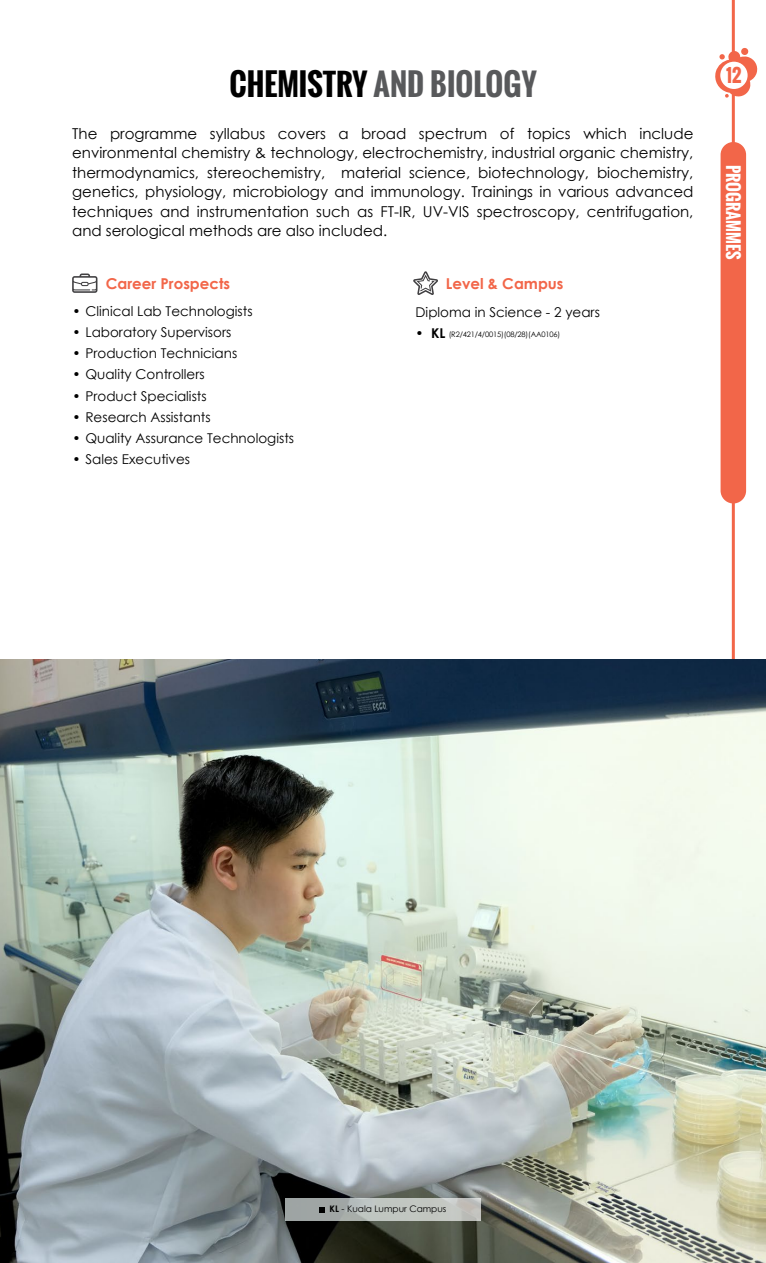
<style>
.page{position:relative;width:766px;height:1263px;background:#fff}
.page>*{position:absolute;margin:0;border:0;box-sizing:border-box;transform-origin:0 0}
.t1{font:700 30px "Oswald";color:#58595b}
.t2{font:700 18px "Oswald";color:#f26649}
.t3{font:700 16.5px "Oswald";color:#fff}
.t4{font:15px/19.5px "Century Gothic";color:#000;text-align:justify}
.t5{font:700 15px "Century Gothic";color:#f26649}
.t6{font:13.5px "Century Gothic";color:#000}
.t7{font:9px "Century Gothic";color:#000}
.t8{font:7.5px "Century Gothic";letter-spacing:-.02em;color:#000}
.s1{color:#000}
.s2{font-weight:700;font-size:13.5px}
.s3{font-weight:700}
</style>
<div class="page">
<svg style="left:715px;top:0;width:43px;height:659px"></svg>
<svg style="left:72px;top:273px;width:25px;height:20px"></svg>
<svg style="left:413px;top:271px;width:25px;height:24px"></svg>
<img style="left:0;top:659px;width:765px;height:604px">
<svg style="left:285px;top:1199px;width:195px;height:21px;background:#b5bab6"></svg>
<svg style="left:319px;top:1206px;width:6px;height:6px"></svg>
<h1 class="t1" style="left:229px;top:61px;width:308px"><span class="s1">CHEMISTRY</span> AND BIOLOGY</h1>
<p class="t4" style="left:72px;top:123px;width:622px">The programme syllabus covers a broad spectrum of topics which include environmental chemistry &amp; technology, electrochemistry, industrial organic chemistry, thermodynamics, stereochemistry, material science, biotechnology, biochemistry, genetics, physiology, microbiology and immunology. Trainings in various advanced techniques and instrumentation such as FT-IR, UV-VIS spectroscopy, centrifugation, and serological methods are also included.</p>
<p class="t5" style="left:106px;top:272px;width:126px">Career Prospects</p>
<p class="t5" style="left:445px;top:272px;width:119px">Level &amp; Campus</p>
<p class="t6" style="left:72px;top:302px;width:181px">• Clinical Lab Technologists</p>
<p class="t6" style="left:72px;top:323px;width:160px">• Laboratory Supervisors</p>
<p class="t6" style="left:72px;top:344px;width:166px">• Production Technicians</p>
<p class="t6" style="left:72px;top:365px;width:134px">• Quality Controllers</p>
<p class="t6" style="left:72px;top:386px;width:136px">• Product Specialists</p>
<p class="t6" style="left:72px;top:407px;width:140px">• Research Assistants</p>
<p class="t6" style="left:72px;top:428px;width:223px">• Quality Assurance Technologists</p>
<p class="t6" style="left:72px;top:449px;width:119px">• Sales Executives</p>
<p class="t6" style="left:415px;top:302px;width:186px">Diploma in Science - 2 years</p>
<p class="t8" style="left:415px;top:329px;width:146px"><span class="s2">• KL</span> (R2/421/4/0015)(08/28)(AA0106)</p>
<p class="t2" style="left:726px;top:62px;width:17px">12</p>
<p class="t3" style="left:745px;top:165px;width:96px;rotate:90deg">PROGRAMMES</p>
<p class="t7" style="left:329px;top:1202px;width:118px"><span class="s3">KL</span> - Kuala Lumpur Campus</p>
</div>
